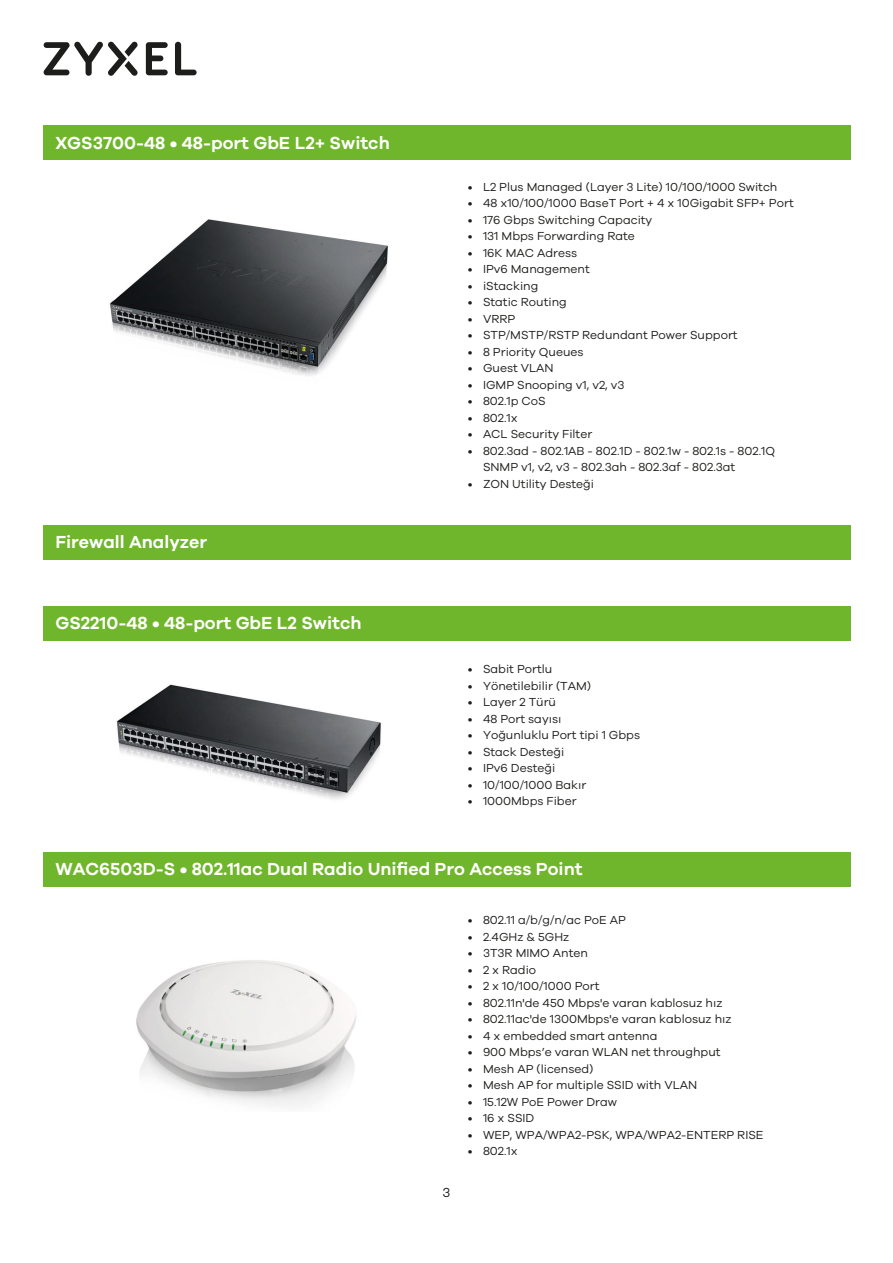
<style>
.page{position:relative;width:893px;height:1263px;background:#fff}
.page>*{position:absolute;margin:0;border:0;box-sizing:border-box;transform-origin:0 0}
.t1{font:600 18px "Galano Grotesque";color:#fff}
.t2{font:13.5px "Galano Grotesque";color:#1d1d1b}
.t3{font:12px/16.5px "Galano Grotesque";color:#1d1d1b}
</style>
<div class="page">
<img style="left:110px;top:219px;width:278px;height:157px">
<svg style="left:175px;top:42px;width:22px;height:33px"></svg>
<svg style="left:146px;top:42px;width:22px;height:33px"></svg>
<svg style="left:43px;top:41px;width:95px;height:35px"></svg>
<div style="left:43px;top:126px;width:807px;height:34px;background:#70b62c"></div>
<div style="left:43px;top:526px;width:807px;height:34px;background:#70b62c"></div>
<div style="left:43px;top:606px;width:807px;height:34px;background:#70b62c"></div>
<img style="left:116px;top:684px;width:265px;height:116px">
<img style="left:136px;top:960px;width:220px;height:146px">
<div style="left:43px;top:852px;width:807px;height:34px;background:#70b62c"></div>
<h1 class="t1" style="left:55px;top:132px;width:336px">XGS3700-48 • 48-port GbE L2+ Switch</h1>
<h1 class="t1" style="left:55px;top:531px;width:153px">Firewall Analyzer</h1>
<h1 class="t1" style="left:55px;top:612px;width:308px">GS2210-48 • 48-port GbE L2 Switch</h1>
<p class="t3" style="left:468px;top:178px;width:311px">• L2 Plus Managed (Layer 3 Lite) 10/100/1000 Switch</p>
<p class="t3" style="left:468px;top:195px;width:327px">• 48 x10/100/1000 BaseT Port + 4 x 10Gigabit SFP+ Port</p>
<p class="t3" style="left:468px;top:211px;width:186px">• 176 Gbps Switching Capacity</p>
<p class="t3" style="left:468px;top:228px;width:169px">• 131 Mbps Forwarding Rate</p>
<p class="t3" style="left:468px;top:244px;width:111px">• 16K MAC Adress</p>
<p class="t3" style="left:468px;top:261px;width:123px">• IPv6 Management</p>
<p class="t3" style="left:468px;top:277px;width:72px">• iStacking</p>
<p class="t3" style="left:468px;top:294px;width:100px">• Static Routing</p>
<p class="t3" style="left:468px;top:310px;width:49px">• VRRP</p>
<p class="t3" style="left:468px;top:327px;width:271px">• STP/MSTP/RSTP Redundant Power Support</p>
<p class="t3" style="left:468px;top:343px;width:117px">• 8 Priority Queues</p>
<p class="t3" style="left:468px;top:360px;width:87px">• Guest VLAN</p>
<p class="t3" style="left:468px;top:376px;width:158px">• IGMP Snooping v1, v2, v3</p>
<p class="t3" style="left:468px;top:393px;width:79px">• 802.1p CoS</p>
<p class="t3" style="left:468px;top:409px;width:51px">• 802.1x</p>
<p class="t3" style="left:468px;top:426px;width:126px">• ACL Security Filter</p>
<p class="t3" style="left:483px;top:442px;width:294px;text-indent:-15px">• 802.3ad - 802.1AB - 802.1D - 802.1w - 802.1s - 802.1Q<br>SNMP v1, v2, v3 - 802.3ah - 802.3af - 802.3at</p>
<p class="t3" style="left:468px;top:475px;width:128px">• ZON Utility Desteği</p>
<p class="t3" style="left:468px;top:660px;width:86px">• Sabit Portlu</p>
<p class="t3" style="left:468px;top:677px;width:125px">• Yönetilebilir (TAM)</p>
<p class="t3" style="left:468px;top:693px;width:90px">• Layer 2 Türü</p>
<p class="t3" style="left:468px;top:710px;width:95px">• 48 Port sayısı</p>
<p class="t3" style="left:468px;top:726px;width:174px">• Yoğunluklu Port tipi 1 Gbps</p>
<p class="t3" style="left:468px;top:743px;width:98px">• Stack Desteği</p>
<p class="t3" style="left:468px;top:759px;width:89px">• IPv6 Desteği</p>
<p class="t3" style="left:468px;top:776px;width:120px">• 10/100/1000 Bakır</p>
<p class="t3" style="left:468px;top:792px;width:110px">• 1000Mbps Fiber</p>
<h1 class="t1" style="left:55px;top:858px;width:529px">WAC6503D-S • 802.11ac Dual Radio Unified Pro Access Point</h1>
<p class="t2" style="left:443px;top:1184px;width:9px">3</p>
<p class="t3" style="left:468px;top:911px;width:160px">• 802.11 a/b/g/n/ac PoE AP</p>
<p class="t3" style="left:468px;top:928px;width:103px">• 2.4GHz &amp; 5GHz</p>
<p class="t3" style="left:468px;top:944px;width:122px">• 3T3R MIMO Anten</p>
<p class="t3" style="left:468px;top:961px;width:70px">• 2 x Radio</p>
<p class="t3" style="left:468px;top:977px;width:133px">• 2 x 10/100/1000 Port</p>
<p class="t3" style="left:468px;top:994px;width:256px">• 802.11n'de 450 Mbps'e varan kablosuz hız</p>
<p class="t3" style="left:468px;top:1010px;width:265px">• 802.11ac'de 1300Mbps'e varan kablosuz hız</p>
<p class="t3" style="left:468px;top:1027px;width:191px">• 4 x embedded smart antenna</p>
<p class="t3" style="left:468px;top:1043px;width:254px">• 900 Mbps’e varan WLAN net throughput</p>
<p class="t3" style="left:468px;top:1060px;width:127px">• Mesh AP (licensed)</p>
<p class="t3" style="left:468px;top:1076px;width:231px">• Mesh AP for multiple SSID with VLAN</p>
<p class="t3" style="left:468px;top:1093px;width:151px">• 15.12W PoE Power Draw</p>
<p class="t3" style="left:468px;top:1109px;width:68px">• 16 x SSID</p>
<p class="t3" style="left:468px;top:1126px;width:297px">• WEP, WPA/WPA2-PSK, WPA/WPA2-ENTERP RISE</p>
<p class="t3" style="left:468px;top:1142px;width:51px">• 802.1x</p>
</div>
